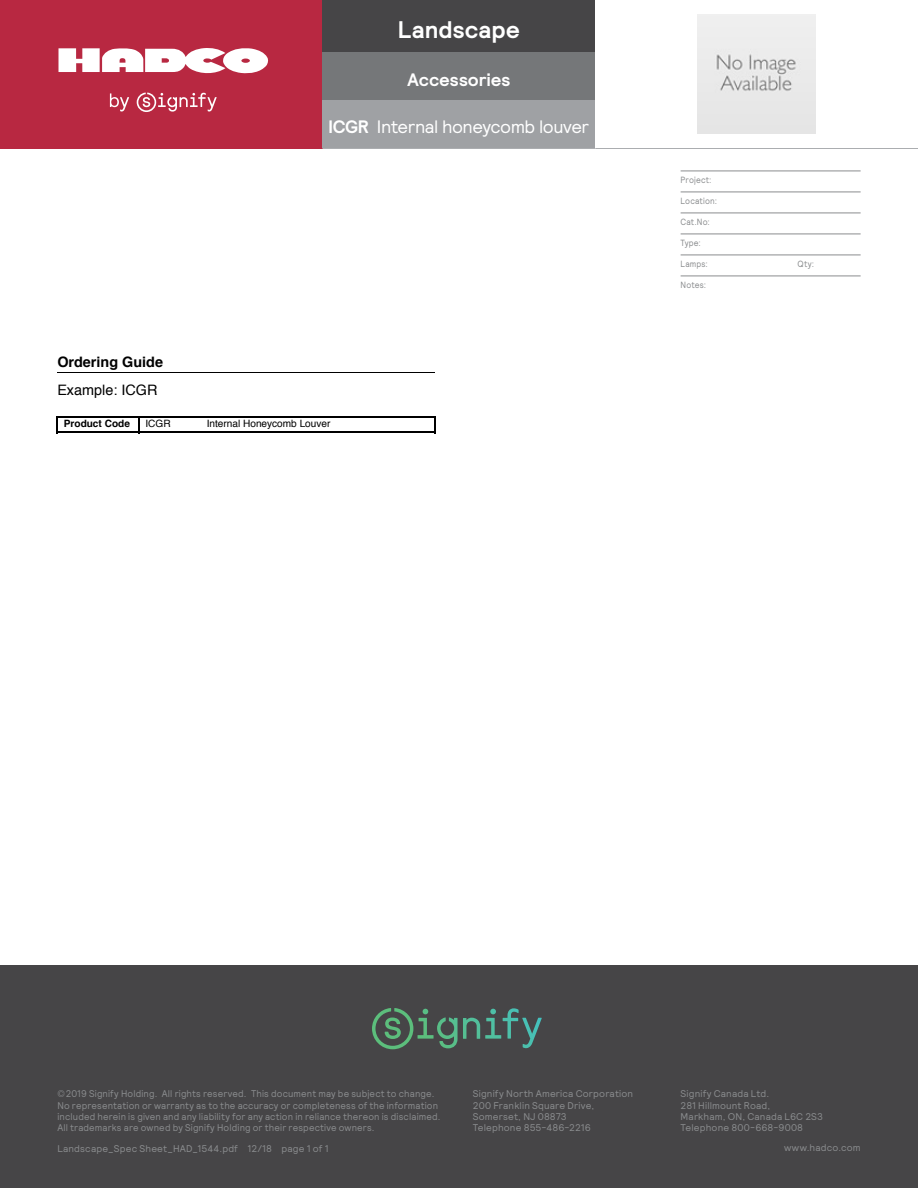
<style>
.page{position:relative;width:918px;height:1188px;background:#fff}
.page>*{position:absolute;margin:0;border:0;box-sizing:border-box;transform-origin:0 0}
.t1{font:700 24px "Relative";color:#fff}
.t2{font:18px "Relative";letter-spacing:-.025em;color:#fff}
.t3{font:700 18px "Relative";color:#fff}
.t4{font:700 14.4px "Helvetica";color:#000}
.t5{font:14.4px "Helvetica";color:#000}
.t6{font:10.05px "Helvetica";color:#000}
.t7{font:700 10.05px "Helvetica";color:#000}
.t8{font:9.75px/11.2px "Relative";letter-spacing:.015em;color:#8a8c8e;scale:.96 1}
.t9{font:9.75px/11.2px "Relative";letter-spacing:.015em;color:#8a8c8e}
.t10{font:9px "Relative";letter-spacing:.02em;color:#8a8c8e;scale:.9 1}
.s1{font-weight:700}
</style>
<div class="page">
<div style="left:0;top:0;width:322px;height:148px;background:#b82841"></div>
<div style="left:322px;top:0;width:274px;height:52px;background:#464547"></div>
<div style="left:322px;top:52px;width:274px;height:48px;background:#757779"></div>
<div style="left:322px;top:100px;width:274px;height:48px;background:#9fa1a4"></div>
<hr style="left:0;top:148px;width:322px;height:1px;background:#b82841">
<hr style="left:322px;top:148px;width:274px;height:1px;background:#abadb0">
<hr style="left:596px;top:148px;width:322px;height:1px;background:#abadb0">
<svg style="left:110px;top:93px;width:107px;height:19px"></svg>
<svg style="left:59px;top:48px;width:209px;height:26px"></svg>
<hr style="left:681px;top:171px;width:180px;height:1px;background:#8a8c8e">
<hr style="left:681px;top:192px;width:180px;height:1px;background:#8a8c8e">
<hr style="left:681px;top:213px;width:180px;height:1px;background:#8a8c8e">
<hr style="left:681px;top:234px;width:180px;height:1px;background:#8a8c8e">
<hr style="left:681px;top:255px;width:180px;height:1px;background:#8a8c8e">
<hr style="left:681px;top:276px;width:180px;height:1px;background:#8a8c8e">
<hr style="left:57px;top:372px;width:378px;height:1px;background:#000">
<hr style="left:58px;top:416px;width:81px;height:1px;background:#000">
<svg style="left:57px;top:416px;width:1px;height:17px"></svg>
<hr style="left:58px;top:432px;width:81px;height:1px;background:#000">
<hr style="left:140px;top:416px;width:294px;height:1px;background:#000">
<svg style="left:138px;top:416px;width:2px;height:17px"></svg>
<svg style="left:434px;top:416px;width:2px;height:17px"></svg>
<hr style="left:140px;top:432px;width:294px;height:1px;background:#000">
<div style="left:0;top:965px;width:918px;height:223px;background:#464547"></div>
<svg style="left:372px;top:1008px;width:167px;height:41px"></svg>
<img style="left:697px;top:15px;width:119px;height:118px">
<h1 class="t1" style="left:398px;top:14px;width:124px">Landscape</h1>
<h2 class="t3" style="left:408px;top:67px;width:104px">Accessories</h2>
<h2 class="t2" style="left:329px;top:115px;width:262px"><span class="s1">ICGR</span> Internal honeycomb louver</h2>
<h3 class="t4" style="left:57px;top:351px;width:107px">Ordering Guide</h3>
<h3 class="t5" style="left:57px;top:378px;width:102px">Example: ICGR</h3>
<p class="t7" style="left:64px;top:416px;width:68px">Product Code</p>
<p class="t6" style="left:146px;top:416px;width:27px">ICGR</p>
<p class="t6" style="left:207px;top:416px;width:125px">Internal Honeycomb Louver</p>
<p class="t10" style="left:681px;top:174px;width:36px">Project:</p>
<p class="t10" style="left:681px;top:195px;width:42px">Location:</p>
<p class="t10" style="left:681px;top:216px;width:34px">Cat.No:</p>
<p class="t10" style="left:681px;top:237px;width:24px">Type:</p>
<p class="t10" style="left:681px;top:258px;width:32px">Lamps:</p>
<p class="t10" style="left:798px;top:258px;width:20px">Qty:</p>
<p class="t10" style="left:681px;top:279px;width:30px">Notes:</p>
<p class="t8" style="left:57px;top:1088px;width:401px">©2019 Signify Holding. All rights reserved. This document may be subject to change.<br>No representation or warranty as to the accuracy or completeness of the information included herein is given and any liability for any action in reliance thereon is disclaimed.<br>All trademarks are owned by Signify Holding or their respective owners.</p>
<p class="t9" style="left:473px;top:1088px;width:162px">Signify North America Corporation<br>200 Franklin Square Drive,<br>Somerset, NJ 08873<br>Telephone 855-486-2216</p>
<p class="t9" style="left:681px;top:1088px;width:144px">Signify Canada Ltd.<br>281 Hillmount Road,<br>Markham, ON, Canada L6C 2S3<br>Telephone 800-668-9008</p>
<p class="t9" style="left:57px;top:1143px;width:273px">Landscape_Spec Sheet_HAD_1544.pdf 12/18 page 1 of 1</p>
<p class="t9" style="left:784px;top:1142px;width:78px">www.hadco.com</p>
</div>
